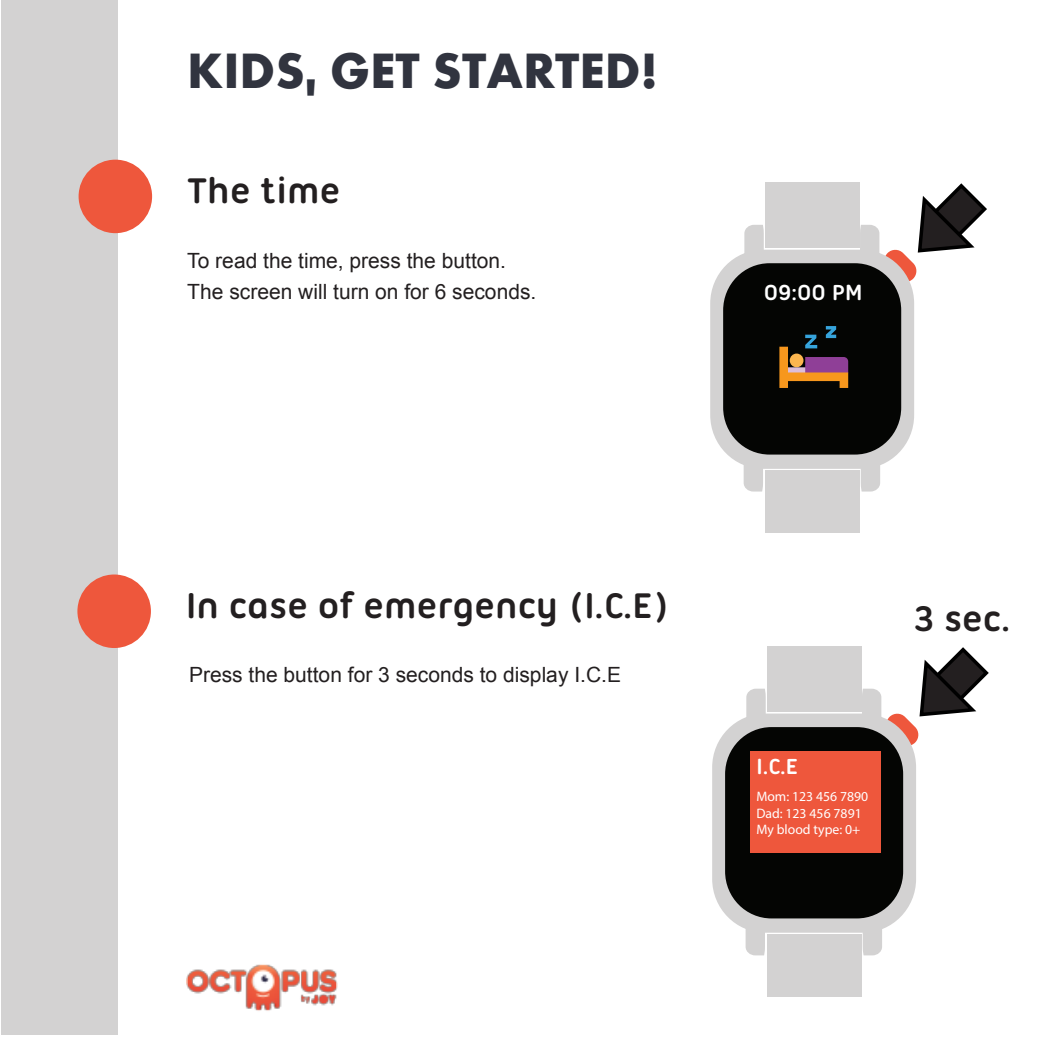
<style>
.page{position:relative;width:1042px;height:1042px;background:#fff}
.page>*{position:absolute;margin:0;border:0;box-sizing:border-box;transform-origin:0 0}
.t1{font:45.85px "Canal Bold Romain";color:#31343f}
.t2{font:700 38.5px "Ubuntu Titling";color:#231f20}
.t3{font:700 23.45px "Ubuntu Titling";color:#fff}
.t4{font:21px/31.5px "Arial";color:#231f20}
.t5{font:13.65px/16.4px "Myriad Pro";color:#fff}
</style>
<div class="page">
<div style="left:1px;top:0;width:116px;height:1035px;background:#d3d2d2"></div>
<div style="left:79px;top:160px;width:73px;height:73px;background:#ee573c;border-radius:50%"></div>
<div style="left:77px;top:574px;width:74px;height:74px;background:#ee573c;border-radius:50%"></div>
<div style="left:765px;top:182px;width:94px;height:66px;background:#d3d2d2"></div>
<div style="left:765px;top:470px;width:94px;height:62px;background:#d3d2d2"></div>
<div style="left:710px;top:250px;width:204px;height:219px;background:#d3d2d2;border-radius:53px"></div>
<div style="left:723px;top:263px;width:178px;height:191px;background:#040503;border-radius:47px"></div>
<svg style="left:744px;top:225px;width:20px;height:28px"></svg>
<svg style="left:861px;top:454px;width:19px;height:37px"></svg>
<svg style="left:860px;top:183px;width:127px;height:100px"></svg>
<svg style="left:743px;top:454px;width:20px;height:37px"></svg>
<svg style="left:779px;top:326px;width:69px;height:62px"></svg>
<div style="left:767px;top:646px;width:94px;height:66px;background:#d3d2d2"></div>
<div style="left:767px;top:934px;width:94px;height:62px;background:#d3d2d2"></div>
<div style="left:712px;top:713px;width:204px;height:219px;background:#d3d2d2;border-radius:53px"></div>
<div style="left:725px;top:727px;width:178px;height:191px;background:#040503;border-radius:47px"></div>
<svg style="left:746px;top:688px;width:20px;height:29px"></svg>
<svg style="left:862px;top:918px;width:20px;height:37px"></svg>
<svg style="left:862px;top:647px;width:127px;height:100px"></svg>
<svg style="left:745px;top:928px;width:20px;height:27px"></svg>
<div style="left:750px;top:750px;width:130px;height:102px;background:#ee573c"></div>
<img style="left:186px;top:964px;width:152px;height:47px">
<h1 class="t1" style="left:187px;top:40px;width:472px">KIDS, GET STARTED!</h1>
<h2 class="t2" style="left:187px;top:168px;width:155px">The time</h2>
<p class="t4" style="left:187px;top:244px;width:350px">To read the time, press the button.<br>The screen will turn on for 6 seconds.</p>
<p class="t3" style="left:764px;top:279px;width:100px">09:00 PM</p>
<h2 class="t2" style="left:186px;top:583px;width:484px">In case of emergency (I.C.E)</h2>
<p class="t4" style="left:189px;top:659px;width:433px">Press the button for 3 seconds to display I.C.E</p>
<h2 class="t2" style="left:913px;top:596px;width:98px">3 sec.</h2>
<p class="t3" style="left:756px;top:753px;width:43px">I.C.E</p>
<p class="t5" style="left:756px;top:788px;width:114px">Mom: 123 456 7890<br>Dad: 123 456 7891<br>My blood type: 0+</p>
</div>
